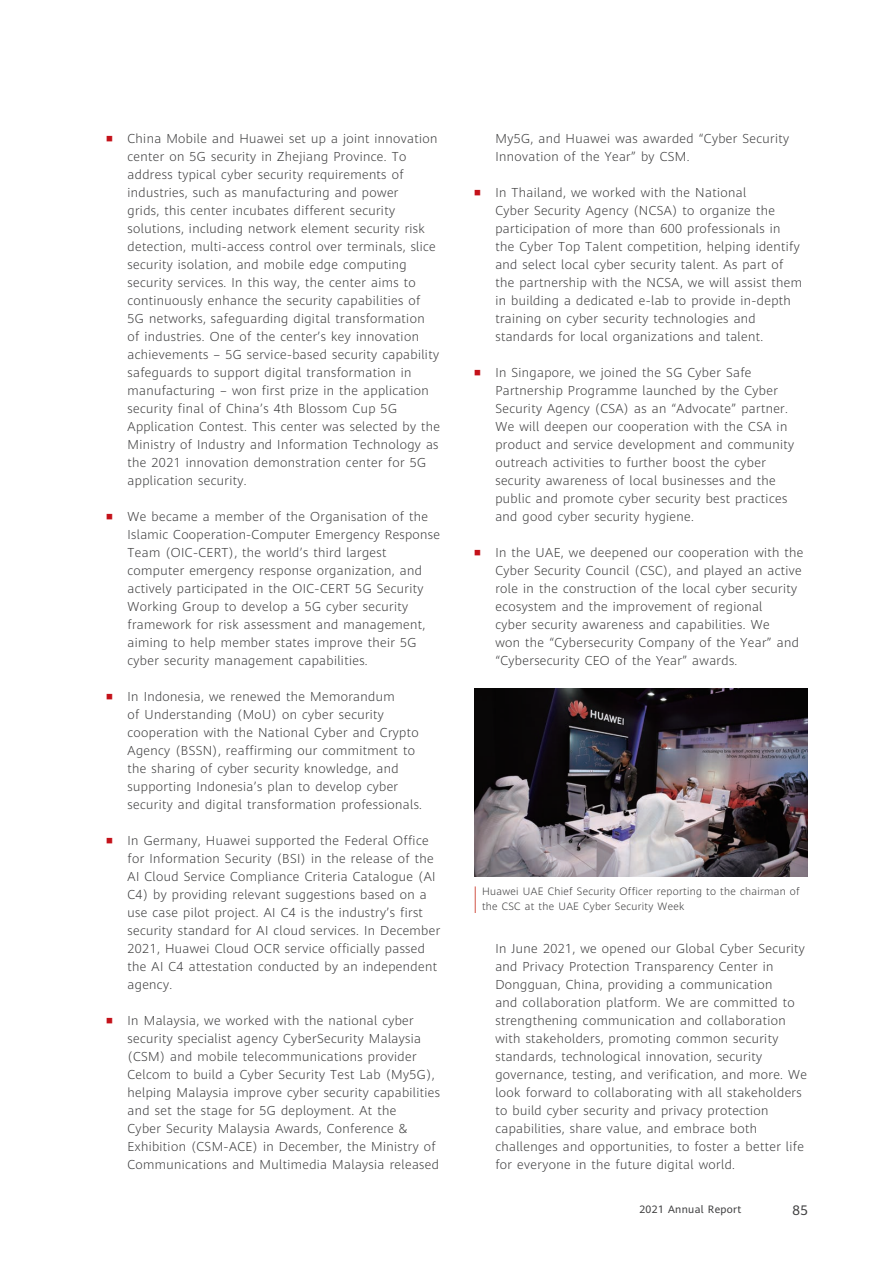
<style>
.page{position:relative;width:893px;height:1263px;background:#fff}
.page>*{position:absolute;margin:0;border:0;box-sizing:border-box;transform-origin:0 0}
.t1{font:13.5px "Huawei Sans";color:#3e3e3f}
.t2{font:300 12.75px/18px "Huawei Sans";letter-spacing:.03em;color:#3e3e3f}
.t3{font:300 10.5px/15px "Huawei Sans";letter-spacing:.03em;color:#3e3e3f}
.t4{font:10.5px "Huawei Sans";letter-spacing:.03em;color:#3e3e3f}
.s1{font-weight:400;font-size:11.25px;color:#c4121a}
</style>
<div class="page">
<svg style="left:475px;top:886px;width:1px;height:27px"></svg>
<img style="left:474px;top:689px;width:334px;height:187px">
<p class="t2" style="left:128px;top:129px;width:314px;text-indent:-21px"><span class="s1">■</span> China Mobile and Huawei set up a joint innovation center on 5G security in Zhejiang Province. To address typical cyber security requirements of industries, such as manufacturing and power<br>grids, this center incubates different security solutions, including network element security risk detection, multi-access control over terminals, slice security isolation, and mobile edge computing security services. In this way, the center aims to continuously enhance the security capabilities of<br>5G networks, safeguarding digital transformation<br>of industries. One of the center’s key innovation achievements – 5G service-based security capability safeguards to support digital transformation in manufacturing – won first prize in the application security final of China’s 4th Blossom Cup 5G Application Contest. This center was selected by the Ministry of Industry and Information Technology as the 2021 innovation demonstration center for 5G application security.</p>
<p class="t2" style="left:128px;top:507px;width:314px;text-indent:-21px"><span class="s1">■</span> We became a member of the Organisation of the Islamic Cooperation-Computer Emergency Response Team (OIC-CERT), the world’s third largest computer emergency response organization, and actively participated in the OIC-CERT 5G Security Working Group to develop a 5G cyber security framework for risk assessment and management, aiming to help member states improve their 5G cyber security management capabilities.</p>
<p class="t2" style="left:128px;top:687px;width:296px;text-indent:-21px"><span class="s1">■</span> In Indonesia, we renewed the Memorandum<br>of Understanding (MoU) on cyber security cooperation with the National Cyber and Crypto Agency (BSSN), reaffirming our commitment to the sharing of cyber security knowledge, and supporting Indonesia’s plan to develop cyber security and digital transformation professionals.</p>
<p class="t2" style="left:128px;top:831px;width:314px;text-indent:-21px"><span class="s1">■</span> In Germany, Huawei supported the Federal Office for Information Security (BSI) in the release of the AI Cloud Service Compliance Criteria Catalogue (AI C4) by providing relevant suggestions based on a use case pilot project. AI C4 is the industry’s first security standard for AI cloud services. In December 2021, Huawei Cloud OCR service officially passed the AI C4 attestation conducted by an independent agency.</p>
<p class="t2" style="left:128px;top:1011px;width:314px;text-indent:-21px"><span class="s1">■</span> In Malaysia, we worked with the national cyber security specialist agency CyberSecurity Malaysia (CSM) and mobile telecommunications provider Celcom to build a Cyber Security Test Lab (My5G), helping Malaysia improve cyber security capabilities and set the stage for 5G deployment. At the<br>Cyber Security Malaysia Awards, Conference &amp; Exhibition (CSM-ACE) in December, the Ministry of Communications and Multimedia Malaysia released</p>
<p class="t2" style="left:495px;top:129px;width:295px">My5G, and Huawei was awarded “Cyber Security<br>Innovation of the Year” by CSM.</p>
<p class="t2" style="left:495px;top:183px;width:308px;text-indent:-21px"><span class="s1">■</span> In Thailand, we worked with the National<br>Cyber Security Agency (NCSA) to organize the participation of more than 600 professionals in the Cyber Top Talent competition, helping identify and select local cyber security talent. As part of the partnership with the NCSA, we will assist them in building a dedicated e-lab to provide in-depth training on cyber security technologies and standards for local organizations and talent.</p>
<p class="t2" style="left:495px;top:363px;width:300px;text-indent:-21px"><span class="s1">■</span> In Singapore, we joined the SG Cyber Safe Partnership Programme launched by the Cyber Security Agency (CSA) as an “Advocate” partner.<br>We will deepen our cooperation with the CSA in product and service development and community outreach activities to further boost the cyber security awareness of local businesses and the public and promote cyber security best practices and good cyber security hygiene.</p>
<p class="t2" style="left:495px;top:543px;width:310px;text-indent:-21px"><span class="s1">■</span> In the UAE, we deepened our cooperation with the Cyber Security Council (CSC), and played an active role in the construction of the local cyber security ecosystem and the improvement of regional<br>cyber security awareness and capabilities. We<br>won the “Cybersecurity Company of the Year” and “Cybersecurity CEO of the Year” awards.</p>
<p class="t3" style="left:482px;top:884px;width:319px">Huawei UAE Chief Security Officer reporting to the chairman of the CSC at the UAE Cyber Security Week</p>
<p class="t2" style="left:495px;top:939px;width:313px">In June 2021, we opened our Global Cyber Security and Privacy Protection Transparency Center in Dongguan, China, providing a communication<br>and collaboration platform. We are committed to strengthening communication and collaboration with stakeholders, promoting common security standards, technological innovation, security governance, testing, and verification, and more. We look forward to collaborating with all stakeholders to build cyber security and privacy protection capabilities, share value, and embrace both challenges and opportunities, to foster a better life for everyone in the future digital world.</p>
<p class="t4" style="left:639px;top:1201px;width:103px">2021 Annual Report</p>
<p class="t1" style="left:792px;top:1201px;width:17px">85</p>
</div>
